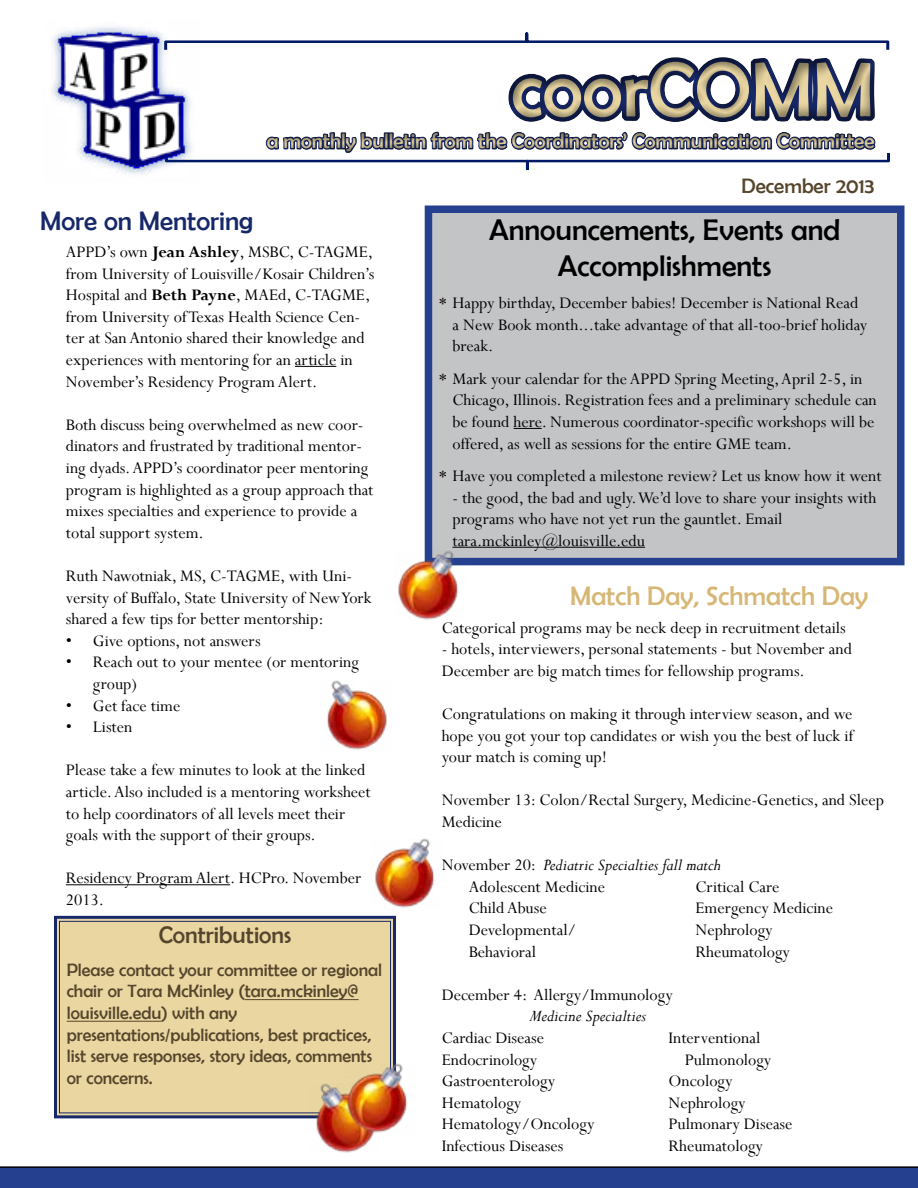
<style>
.page{position:relative;width:918px;height:1188px;background:#fff}
.page>*{position:absolute;margin:0;border:0;box-sizing:border-box;transform-origin:0 0}
.t1{font:78px "Berlin Sans FB";color:#e9d6a1}
.t2{font:30px/36px "Berlin Sans FB";color:#000;text-align:center}
.t3{font:27px "Berlin Sans FB";color:#d7b776}
.t4{font:27px "Berlin Sans FB";color:#172868}
.t5{font:24px "Berlin Sans FB";color:#55452c}
.t6{font:21px "Berlin Sans FB";color:#e9d6a1}
.t7{font:21px "Berlin Sans FB";color:#55452c}
.t8{font:18px/21.6px "Perpetua";color:#000}
.t9{font:18px/21.6px "Berlin Sans FB";color:#55452c}
.t10{font:italic 18px "Perpetua";color:#000}
.s1{font-weight:700}
.s2{font-style:italic}
</style>
<div class="page">
<img style="left:52px;top:27px;width:111px;height:149px">
<svg style="left:163px;top:32px;width:726px;height:138px"></svg>
<div style="left:250px;top:118px;width:641px;height:45px;background:#000;opacity:.5"></div>
<div style="left:428px;top:209px;width:473px;height:353px;background:#c2c4c6"></div>
<svg style="left:514px;top:428px;width:28px;height:1px"></svg>
<hr style="left:452px;top:547px;width:193px;height:1px;background:#000">
<div style="left:425px;top:206px;width:479px;height:359px;border:8px solid #25408f"></div>
<hr style="left:295px;top:366px;width:41px;height:1px;background:#000">
<hr style="left:66px;top:884px;width:164px;height:1px;background:#000">
<div style="left:54px;top:915px;width:342px;height:204px;background:#e9d6a1"></div>
<div style="left:59px;top:921px;width:332px;height:192px;border:1px solid #172868"></div>
<svg style="left:0;top:1166px;width:918px;height:22px;background:#263f87"></svg>
<img style="left:308px;top:1083px;width:66px;height:70px">
<img style="left:398px;top:550px;width:67px;height:70px">
<img style="left:327px;top:680px;width:60px;height:70px">
<img style="left:344px;top:1063px;width:63px;height:71px">
<img style="left:375px;top:838px;width:59px;height:70px">
<h1 class="t1" style="left:511px;top:46px;width:365px">coorCOMM</h1>
<p class="t6" style="left:267px;top:129px;width:609px">a monthly bulletin from the Coordinators’ Communication Committee</p>
<h3 class="t4" style="left:40px;top:205px;width:215px">More on Mentoring</h3>
<p class="t8" style="left:66px;top:241px;width:310px">APPD’s own <span class="s1">Jean Ashley</span>, MSBC, C-TAGME, from University of Louisville/Kosair Children’s Hospital and <span class="s1">Beth Payne</span>, MAEd, C-TAGME, from University of Texas Health Science Cen&shy;ter at San Antonio shared their knowledge and experiences with mentoring for an article in November’s Residency Program Alert.</p>
<p class="t8" style="left:66px;top:414px;width:309px">Both discuss being overwhelmed as new coor&shy;dinators and frustrated by traditional mentor&shy;ing dyads. APPD’s coordinator peer mentoring program is highlighted as a group approach that mixes specialties and experience to provide a total support system.</p>
<p class="t8" style="left:66px;top:565px;width:307px">Ruth Nawotniak, MS, C-TAGME, with Uni&shy;versity of Buffalo, State University of New York shared a few tips for better mentorship:</p>
<p class="t8" style="left:66px;top:630px;width:196px">• Give options, not answers</p>
<p class="t8" style="left:93px;top:651px;width:268px;text-indent:-27px">• Reach out to your mentee (or mentoring group)</p>
<p class="t8" style="left:66px;top:694px;width:116px">• Get face time</p>
<p class="t8" style="left:66px;top:716px;width:68px">• Listen</p>
<p class="t8" style="left:66px;top:759px;width:306px">Please take a few minutes to look at the linked article. Also included is a mentoring worksheet to help coordinators of all levels meet their goals with the support of their groups.</p>
<p class="t8" style="left:66px;top:867px;width:297px">Residency Program Alert. HCPro. November<br>2013.</p>
<h3 class="t5" style="left:159px;top:922px;width:134px">Contributions</h3>
<p class="t9" style="left:67px;top:959px;width:317px">Please contact your committee or regional chair or Tara McKinley (tara.mckinley@ louisville.edu) with any presentations/publications, best practices, list serve responses, story ideas, comments or concerns.</p>
<p class="t7" style="left:741px;top:174px;width:135px">December 2013</p>
<h2 class="t2" style="left:489px;top:211px;width:352px">Announcements, Events and<br>Accomplishments</h2>
<p class="t8" style="left:452px;top:292px;width:416px;text-indent:-14px">* Happy birthday, December babies! December is National Read a New Book month...take advantage of that all-too-brief holiday break.</p>
<p class="t8" style="left:452px;top:368px;width:426px;text-indent:-14px">* Mark your calendar for the APPD Spring Meeting, April 2-5, in Chicago, Illinois. Registration fees and a preliminary schedule can be found here. Numerous coordinator-specific workshops will be offered, as well as sessions for the entire GME team.</p>
<p class="t8" style="left:439px;top:465px;width:444px">* Have you completed a milestone review? Let us know how it went</p>
<p class="t8" style="left:452px;top:486px;width:425px">- the good, the bad and ugly. We’d love to share your insights with programs who have not yet run the gauntlet. Email tara.mckinley@louisville.edu</p>
<h3 class="t3" style="left:570px;top:581px;width:300px">Match Day, Schmatch Day</h3>
<p class="t8" style="left:442px;top:616px;width:406px">Categorical programs may be neck deep in recruitment details</p>
<p class="t8" style="left:442px;top:638px;width:412px">- hotels, interviewers, personal statements - but November and<br>December are big match times for fellowship programs.</p>
<p class="t8" style="left:442px;top:703px;width:413px;text-align:justify">Congratulations on making it through interview season, and we hope you got your top candidates or wish you the best of luck if your match is coming up!</p>
<p class="t8" style="left:442px;top:789px;width:444px">November 13: Colon/Rectal Surgery, Medicine-Genetics, and Sleep<br>Medicine</p>
<p class="t8" style="left:469px;top:854px;width:254px;text-indent:-27px">November 20: <span class="s2">Pediatric Specialties fall match<br></span>Adolescent Medicine<br>Child Abuse<br>Developmental/<br>Behavioral</p>
<p class="t8" style="left:695px;top:875px;width:139px">Critical Care<br>Emergency Medicine<br>Nephrology<br>Rheumatology</p>
<p class="t8" style="left:442px;top:983px;width:233px">December 4: Allergy/Immunology</p>
<p class="t10" style="left:529px;top:1005px;width:118px">Medicine Specialties</p>
<p class="t8" style="left:442px;top:1027px;width:154px">Cardiac Disease<br>Endocrinology<br>Gastroenterology<br>Hematology<br>Hematology/Oncology<br>Infectious Diseases</p>
<p class="t8" style="left:668px;top:1027px;width:93px">Interventional</p>
<p class="t8" style="left:685px;top:1048px;width:88px">Pulmonology</p>
<p class="t8" style="left:668px;top:1070px;width:66px">Oncology</p>
<p class="t8" style="left:668px;top:1091px;width:79px">Nephrology</p>
<p class="t8" style="left:668px;top:1113px;width:126px">Pulmonary Disease</p>
<p class="t8" style="left:668px;top:1135px;width:96px">Rheumatology</p>
</div>
